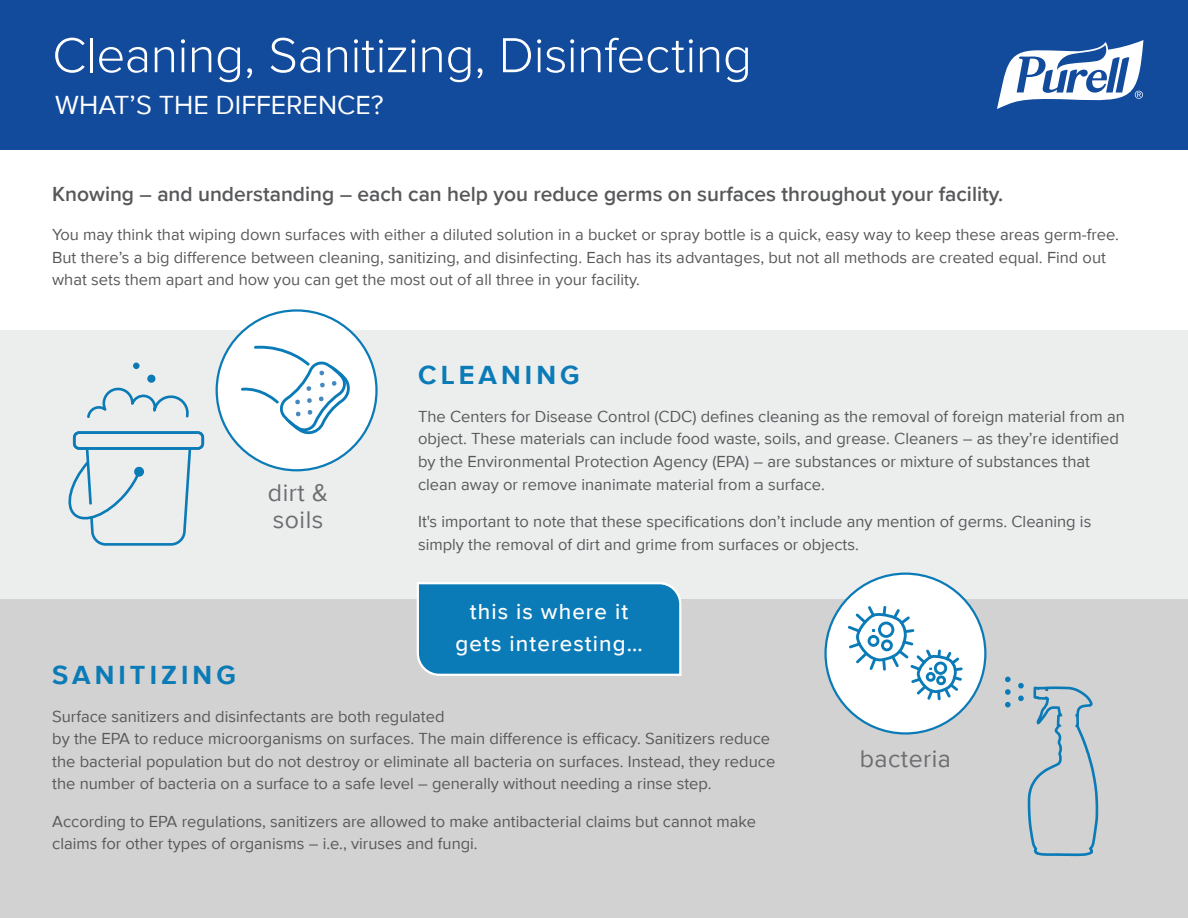
<style>
.page{position:relative;width:1188px;height:918px;background:#fff}
.page>*{position:absolute;margin:0;border:0;box-sizing:border-box;transform-origin:0 0}
.t1{font:300 51px "Proxima Nova";letter-spacing:-.01em;color:#fff}
.t2{font:27px "Proxima Nova";color:#fff}
.t3{font:700 27px "Proxima Nova";letter-spacing:.15em;color:#0b7bb7}
.t4{font:24.9px/26.8px "Proxima Nova";letter-spacing:.02em;color:#6c6d70}
.t5{font:500 22.35px/32.5px "Proxima Nova";letter-spacing:.05em;color:#fff;text-align:center}
.t6{font:600 21px "Proxima Nova";color:#57585a}
.t7{font:16.5px/22.5px "Proxima Nova";color:#57585a}
</style>
<div class="page">
<div style="left:0;top:330px;width:1188px;height:285px;background:#eceded"></div>
<div style="left:0;top:599px;width:1188px;height:319px;background:#d3d2d2"></div>
<div style="left:0;top:0;width:1188px;height:149px;background:#124a9c"></div>
<div style="left:217px;top:310px;width:160px;height:160px;background:#fff;border-radius:50%"></div>
<div style="left:73px;top:431px;width:131px;height:19px;border:3px solid #0b7bb7;border-radius:5px"></div>
<svg style="left:68px;top:445px;width:125px;height:101px"></svg>
<div style="left:133px;top:363px;width:7px;height:6px;border:3px solid #0b7bb7;border-radius:50%"></div>
<svg style="left:85px;top:376px;width:104px;height:59px"></svg>
<div style="left:147px;top:375px;width:8px;height:8px;border:3px solid #0b7bb7;border-radius:50%"></div>
<div style="left:135px;top:468px;width:8px;height:7px;background:#0b7bb7;border-radius:50%"></div>
<div style="left:134px;top:467px;width:10px;height:10px;border:3px solid #0b7bb7;border-radius:50%"></div>
<svg style="left:1005px;top:702px;width:6px;height:5px"></svg>
<svg style="left:1005px;top:689px;width:6px;height:6px"></svg>
<svg style="left:1005px;top:677px;width:6px;height:5px"></svg>
<svg style="left:1018px;top:683px;width:81px;height:174px"></svg>
<div style="left:826px;top:574px;width:159px;height:159px;background:#fff;border-radius:50%"></div>
<svg style="left:848px;top:606px;width:115px;height:95px"></svg>
<svg style="left:997px;top:40px;width:146px;height:69px"></svg>
<svg style="left:416px;top:582px;width:266px;height:94px;background:#1d84bc"></svg>
<svg style="left:217px;top:345px;width:133px;height:91px"></svg>
<h1 class="t1" style="left:52px;top:17px;width:701px">Cleaning, Sanitizing, Disinfecting</h1>
<h2 class="t2" style="left:55px;top:85px;width:330px">WHAT’S THE DIFFERENCE?</h2>
<p class="t6" style="left:52px;top:179px;width:953px">Knowing – and understanding – each can help you reduce germs on surfaces throughout your facility.</p>
<p class="t7" style="left:52px;top:223px;width:1068px">You may think that wiping down surfaces with either a diluted solution in a bucket or spray bottle is a quick, easy way to keep these areas germ-free.<br>But there’s a big difference between cleaning, sanitizing, and disinfecting. Each has its advantages, but not all methods are created equal. Find out what sets them apart and how you can get the most out of all three in your facility.</p>
<h3 class="t4" style="left:268px;top:478px;width:62px">dirt &amp; soils</h3>
<h2 class="t3" style="left:418px;top:355px;width:163px">CLEANING</h2>
<p class="t7" style="left:418px;top:405px;width:708px">The Centers for Disease Control (CDC) defines cleaning as the removal of foreign material from an object. These materials can include food waste, soils, and grease. Cleaners – as they’re identified by the Environmental Protection Agency (EPA) – are substances or mixture of substances that clean away or remove inanimate material from a surface.</p>
<p class="t7" style="left:418px;top:510px;width:675px">It's important to note that these specifications don’t include any mention of germs. Cleaning is simply the removal of dirt and grime from surfaces or objects.</p>
<h3 class="t5" style="left:455px;top:594px;width:189px">this is where it gets interesting…</h3>
<h2 class="t3" style="left:52px;top:655px;width:185px">SANITIZING</h2>
<p class="t7" style="left:52px;top:704px;width:725px">Surface sanitizers and disinfectants are both regulated<br>by the EPA to reduce microorganisms on surfaces. The main difference is efficacy. Sanitizers reduce the bacterial population but do not destroy or eliminate all bacteria on surfaces. Instead, they reduce the number of bacteria on a surface to a safe level – generally without needing a rinse step.</p>
<p class="t7" style="left:52px;top:809px;width:705px">According to EPA regulations, sanitizers are allowed to make antibacterial claims but cannot make claims for other types of organisms – i.e., viruses and fungi.</p>
<h3 class="t4" style="left:860px;top:744px;width:93px">bacteria</h3>
</div>
